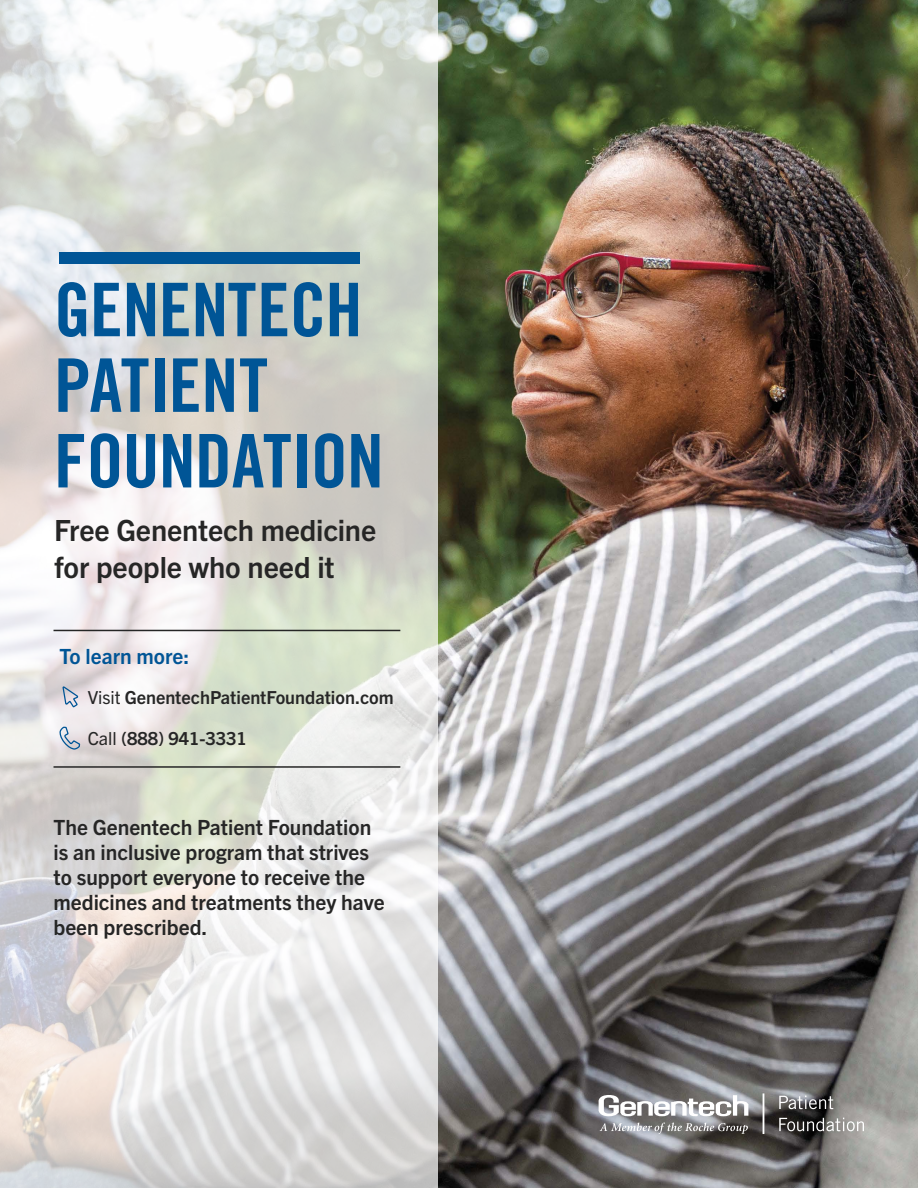
<style>
.page{position:relative;width:918px;height:1188px;background:#fff}
.page>*{position:absolute;margin:0;border:0;box-sizing:border-box;transform-origin:0 0}
.t1{font:73.95px/75.6px "Trade Gothic LT Std Bd Cn 20";letter-spacing:-.01em;color:#005596}
.t2{font:700 29.25px/37.5px "Trade Gothic Next LT Pro";letter-spacing:-.005em;color:#262626}
.t3{font:700 21px/25.2px "Trade Gothic Next LT Pro";color:#262626}
.t4{font:700 21px "Trade Gothic Next LT Pro";color:#005596}
.t5{font:700 18px "Trade Gothic Next LT Pro";color:#262626}
.s1{font-weight:400}
</style>
<div class="page">
<img style="left:437px;top:0;width:481px;height:1188px">
<svg style="left:0;top:0;width:437px;height:1188px"></svg>
<hr style="left:54px;top:630px;width:346px;height:1px;background:#262626">
<hr style="left:54px;top:766px;width:346px;height:2px;background:#262626">
<svg style="left:59px;top:726px;width:22px;height:25px"></svg>
<svg style="left:62px;top:673px;width:17px;height:46px"></svg>
<div style="left:59px;top:252px;width:301px;height:12px;background:#005596"></div>
<svg style="left:599px;top:1095px;width:149px;height:22px"></svg>
<svg style="left:600px;top:1123px;width:148px;height:11px;background:#8b8a8b"></svg>
<svg style="left:779px;top:1096px;width:54px;height:13px"></svg>
<svg style="left:779px;top:1118px;width:85px;height:13px"></svg>
<hr style="left:763px;top:1093px;width:1px;height:41px;background:#fff">
<h1 class="t1" style="left:54px;top:272px;width:331px">GENENTECH<br>PATIENT<br>FOUNDATION</h1>
<h2 class="t2" style="left:54px;top:509px;width:324px">Free Genentech medicine for people who need it</h2>
<p class="t4" style="left:60px;top:641px;width:131px">To learn more:</p>
<p class="t5" style="left:88px;top:685px;width:308px"><span class="s1">Visit</span> GenentechPatientFoundation.com</p>
<p class="t5" style="left:88px;top:726px;width:161px"><span class="s1">Call</span> (888) 941-3331</p>
<p class="t3" style="left:54px;top:813px;width:333px">The Genentech Patient Foundation is an inclusive program that strives to support everyone to receive the medicines and treatments they have been prescribed.</p>
</div>
